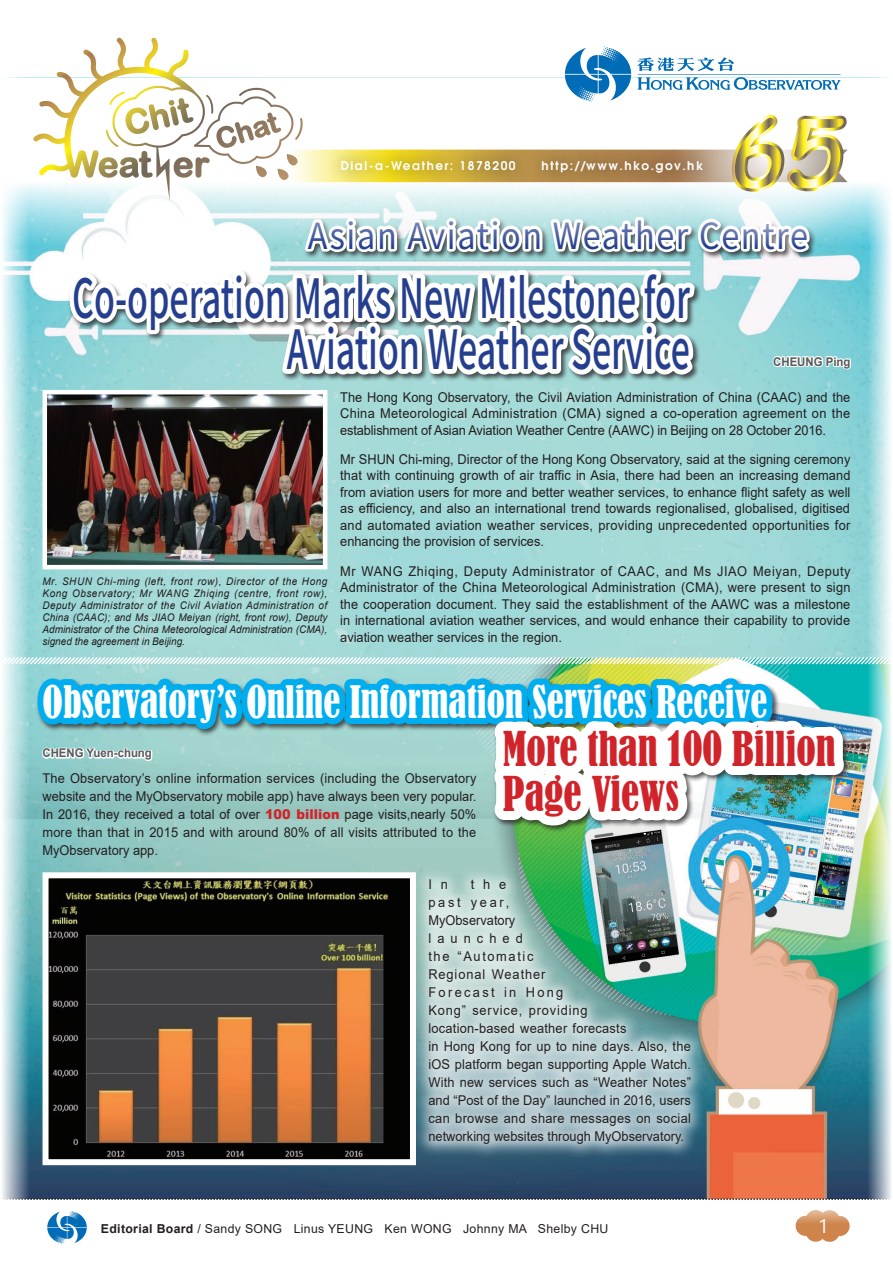
<style>
.page{position:relative;width:893px;height:1263px;background:#fff}
.page>*{position:absolute;margin:0;border:0;box-sizing:border-box;transform-origin:0 0}
.t1{font:500 54px/51.8px "Noto Sans Hant";color:#253f8e;text-align:right;scale:.63 1}
.t2{font:condensed 45px/45px "Bernard";color:#d1232a;scale:.9 1}
.t3{font:condensed 42px "Bernard";color:#fff;scale:.9 1}
.t4{font:36px "Noto Sans Hant";letter-spacing:.05em;color:#253f8e;scale:.9 1}
.t5{font:19.5px "Ebrima";color:#fff}
.t6{font:13.5px/18px "Arial";letter-spacing:.01em;color:#231f20;text-align:justify;scale:.95 1}
.t7{font:12.3px "Arial";letter-spacing:.025em;color:#231f20}
.t8{font:600 12px "Avant Garde";letter-spacing:.125em;color:#fff}
.t9{font:700 12px "Arial";color:#57585a;scale:.95 1}
.t10{font:italic 10.5px/12px "Arial";color:#231f20;text-align:justify;scale:.95 1}
.s1{font-weight:900;color:#d1232a}
.s2{font-weight:700}
</style>
<div class="page">
<img style="left:29px;top:263px;width:834px;height:935px">
<img style="left:48px;top:395px;width:274px;height:108px">
<div style="left:43px;top:390px;width:284px;height:179px;border:4px solid #fff"></div>
<img style="left:50px;top:907px;width:359px;height:251px">
<div style="left:43px;top:872px;width:373px;height:293px;border:6px solid #fff"></div>
<div style="left:413px;top:864px;width:293px;height:295px;background:#fff;opacity:.76"></div>
<svg style="left:771px;top:352px;width:81px;height:33px"></svg>
<svg style="left:65px;top:264px;width:635px;height:116px"></svg>
<img style="left:29px;top:503px;width:834px;height:404px">
<svg style="left:29px;top:77px;width:566px;height:186px"></svg>
<svg style="left:796px;top:1210px;width:54px;height:32px"></svg>
<svg style="left:595px;top:77px;width:268px;height:251px"></svg>
<svg style="left:47px;top:1211px;width:40px;height:33px"></svg>
<svg style="left:33px;top:39px;width:815px;height:162px"></svg>
<img style="left:45px;top:137px;width:686px;height:67px">
<svg style="left:29px;top:1198px;width:834px;height:2px"></svg>
<svg style="left:2px;top:77px;width:27px;height:1123px"></svg>
<svg style="left:863px;top:77px;width:28px;height:1123px;background:#a0d2ce"></svg>
<p class="t8" style="left:341px;top:158px;width:176px">Dial-a-Weather: 1878200</p>
<p class="t8" style="left:541px;top:158px;width:163px">http://www.hko.gov.hk</p>
<h3 class="t4" style="left:308px;top:215px;width:557px">Asian Aviation Weather Centre</h3>
<h1 class="t1" style="left:72px;top:273px;width:982px">Co-operation Marks New Milestone for<br>Aviation Weather Service</h1>
<p class="t9" style="left:773px;top:353px;width:83px">CHEUNG Ping</p>
<p class="t10" style="left:43px;top:576px;width:301px">Mr. SHUN Chi-ming (left, front row), Director of the Hong Kong Observatory; Mr WANG Zhiqing (centre, front row), Deputy Administrator of the Civil Aviation Administration of China (CAAC); and Ms JIAO Meiyan (right, front row), Deputy Administrator of the China Meteorological Administration (CMA), signed the agreement in Beijing.</p>
<p class="t6" style="left:340px;top:388px;width:538px;line-height:16.5px">The Hong Kong Observatory, the Civil Aviation Administration of China (CAAC) and the China Meteorological Administration (CMA) signed a co-operation agreement on the establishment of Asian Aviation Weather Centre (AAWC) in Beijing on 28 October 2016.</p>
<p class="t6" style="left:340px;top:451px;width:539px;line-height:16.5px">Mr SHUN Chi-ming, Director of the Hong Kong Observatory, said at the signing ceremony that with continuing growth of air traffic in Asia, there had been an increasing demand from aviation users for more and better weather services, to enhance flight safety as well as efficiency, and also an international trend towards regionalised, globalised, digitised and automated aviation weather services, providing unprecedented opportunities for enhancing the provision of services.</p>
<p class="t6" style="left:340px;top:562px;width:539px;line-height:16.5px">Mr WANG Zhiqing, Deputy Administrator of CAAC, and Ms JIAO Meiyan, Deputy Administrator of the China Meteorological Administration (CMA), were present to sign the cooperation document. They said the establishment of the AAWC was a milestone in international aviation weather services, and would enhance their capability to provide aviation weather services in the region.</p>
<h3 class="t3" style="left:43px;top:678px;width:807px">Observatory’s Online Information Services Receive</h3>
<h2 class="t2" style="left:503px;top:727px;width:371px">More than 100 Billion<br>Page Views</h2>
<p class="t9" style="left:43px;top:745px;width:117px">CHENG Yuen-chung</p>
<p class="t6" style="left:43px;top:769px;width:458px">The Observatory’s online information services (including the Observatory website and the MyObservatory mobile app) have always been very popular.<br>In 2016, they received a total of over <span class="s1">100 billion</span> page visits,nearly 50% more than that in 2015 and with around 80% of all visits attributed to the MyObservatory app.</p>
<p class="t6" style="left:428px;top:875px;width:22px">I n</p>
<p class="t6" style="left:428px;top:875px;width:278px;text-align:left;text-indent:42px">the<br>past year,<br>MyObservatory<br>launched<br>the “Automatic<br>Regional Weather<br>Forecast in Hong<br>Kong” service, providing<br>location-based weather forecasts<br>in Hong Kong for up to nine days. Also, the iOS platform began supporting Apple Watch.<br>With new services such as “Weather Notes” and “Post of the Day” launched in 2016, users can browse and share messages on social networking websites through MyObservatory.</p>
<p class="t7" style="left:101px;top:1220px;width:509px"><span class="s2">Editorial Board</span> / Sandy SONG Linus YEUNG Ken WONG Johnny MA Shelby CHU</p>
<h3 class="t5" style="left:818px;top:1212px;width:12px">1</h3>
</div>
